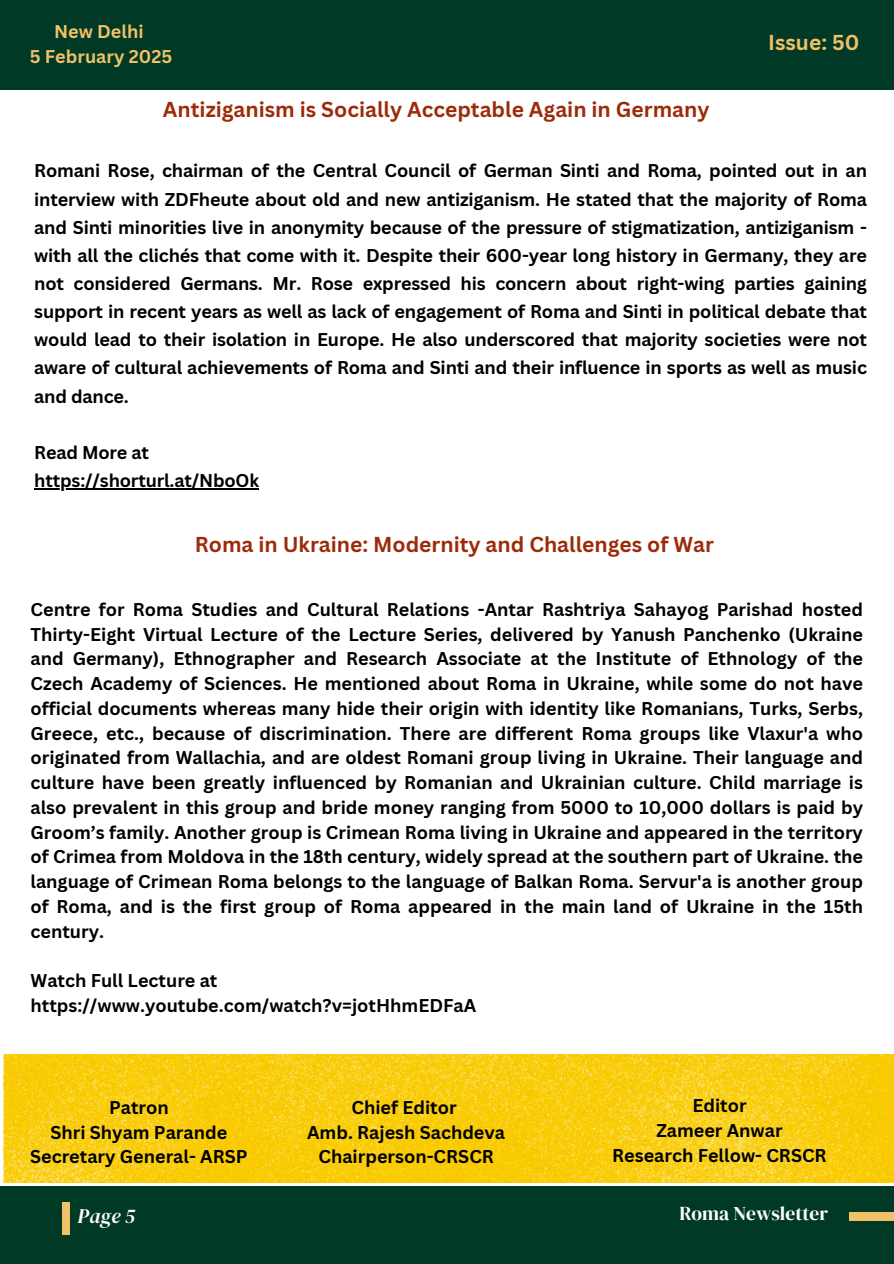
<style>
.page{position:relative;width:894px;height:1264px;background:#fff}
.page>*{position:absolute;margin:0;border:0;box-sizing:border-box;transform-origin:0 0}
.t1{font:700 21px "Canva Sans";color:#9c2b0a}
.t2{font:700 21px "Canva Sans";color:#f1c167}
.t3{font:italic 20.55px "DM Serif Display";color:#fff}
.t4{font:19.5px "DM Serif Display";color:#fff}
.t5{font:700 18px/24.8px "Canva Sans";color:#000;text-align:justify}
.t6{font:700 18px "Canva Sans";color:#f1c167}
</style>
<div class="page">
<div style="left:0;top:0;width:893px;height:89px;background:#013927"></div>
<div style="left:0;top:1186px;width:893px;height:77px;background:#013927"></div>
<div style="left:62px;top:1202px;width:8px;height:32px;background:#f1c167"></div>
<div style="left:848px;top:1212px;width:45px;height:8px;background:#f1c167"></div>
<img style="left:2px;top:1054px;width:891px;height:128px">
<hr style="left:34px;top:488px;width:225px;height:1px;background:#000">
<h1 class="t6" style="left:54px;top:19px;width:91px">New Delhi</h1>
<p class="t6" style="left:30px;top:43px;width:144px">5 February 2025</p>
<h1 class="t1" style="left:163px;top:94px;width:548px">Antiziganism is Socially Acceptable Again in Germany</h1>
<p class="t2" style="left:768px;top:28px;width:93px">Issue: 50</p>
<p class="t5" style="left:34px;top:156px;width:834px;line-height:28.2px">Romani Rose, chairman of the Central Council of German Sinti and Roma, pointed out in an interview with ZDFheute about old and new antiziganism. He stated that the majority of Roma and Sinti minorities live in anonymity because of the pressure of stigmatization, antiziganism - with all the clichés that come with it. Despite their 600-year long history in Germany, they are not considered Germans. Mr. Rose expressed his concern about right-wing parties gaining support in recent years as well as lack of engagement of Roma and Sinti in political debate that would lead to their isolation in Europe. He also underscored that majority societies were not aware of cultural achievements of Roma and Sinti and their influence in sports as well as music and dance.</p>
<p class="t5" style="left:34px;top:439px;width:116px">Read More at</p>
<p class="t5" style="left:34px;top:467px;width:226px">https://shorturl.at/NboOk</p>
<h1 class="t1" style="left:195px;top:530px;width:520px">Roma in Ukraine: Modernity and Challenges of War</h1>
<p class="t5" style="left:31px;top:596px;width:833px">Centre for Roma Studies and Cultural Relations -Antar Rashtriya Sahayog Parishad hosted Thirty-Eight Virtual Lecture of the Lecture Series, delivered by Yanush Panchenko (Ukraine and Germany), Ethnographer and Research Associate at the Institute of Ethnology of the Czech Academy of Sciences. He mentioned about Roma in Ukraine, while some do not have official documents whereas many hide their origin with identity like Romanians, Turks, Serbs, Greece, etc., because of discrimination. There are different Roma groups like Vlaxur'a who originated from Wallachia, and are oldest Romani group living in Ukraine. Their language and culture have been greatly influenced by Romanian and Ukrainian culture. Child marriage is also prevalent in this group and bride money ranging from 5000 to 10,000 dollars is paid by Groom’s family. Another group is Crimean Roma living in Ukraine and appeared in the territory of Crimea from Moldova in the 18th century, widely spread at the southern part of Ukraine. the language of Crimean Roma belongs to the language of Balkan Roma. Servur'a is another group of Roma, and is the first group of Roma appeared in the main land of Ukraine in the 15th century.</p>
<h2 class="t5" style="left:31px;top:967px;width:188px">Watch Full Lecture at</h2>
<h2 class="t5" style="left:31px;top:992px;width:447px">https://www.youtube.com/watch?v=jotHhmEDFaA</h2>
<p class="t5" style="left:109px;top:1094px;width:61px">Patron</p>
<p class="t5" style="left:50px;top:1119px;width:178px">Shri Shyam Parande</p>
<p class="t5" style="left:30px;top:1143px;width:219px">Secretary General- ARSP</p>
<p class="t5" style="left:351px;top:1094px;width:107px">Chief Editor</p>
<p class="t5" style="left:307px;top:1119px;width:199px">Amb. Rajesh Sachdeva</p>
<p class="t5" style="left:318px;top:1143px;width:177px">Chairperson-CRSCR</p>
<p class="t5" style="left:692px;top:1093px;width:56px">Editor</p>
<p class="t5" style="left:656px;top:1117px;width:128px">Zameer Anwar</p>
<p class="t5" style="left:612px;top:1142px;width:216px">Research Fellow- CRSCR</p>
<p class="t3" style="left:78px;top:1201px;width:59px">Page 5</p>
<p class="t4" style="left:679px;top:1199px;width:150px">Roma Newsletter</p>
</div>
